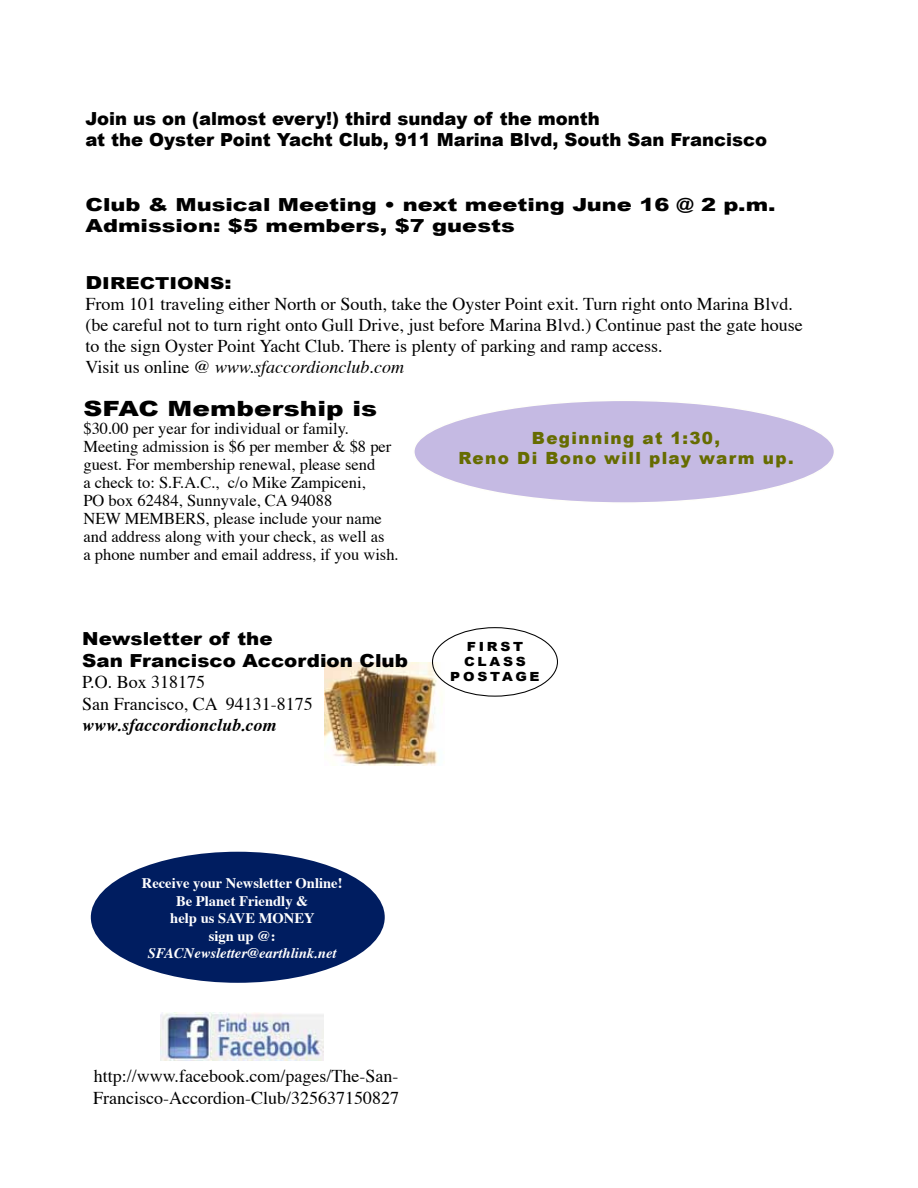
<style>
.page{position:relative;width:918px;height:1188px;background:#fff}
.page>*{position:absolute;margin:0;border:0;box-sizing:border-box;transform-origin:0 0}
.t1{font:900 21px "Arial";letter-spacing:.005em;color:#000;scale:1.25 1}
.t2{font:18px/21px "Times";color:#000}
.t3{font:900 18px/21px "Arial";color:#000}
.t4{font:900 18px/21.6px "Arial";color:#000;scale:1.25 1}
.t5{font:900 18px/21.6px "Arial";color:#000;scale:1.1 1}
.t6{font:italic 700 18px "Times";color:#000}
.t7{font:900 16.8px/20.1px "Arial";letter-spacing:.08em;color:#666c00;text-align:center}
.t8{font:16.5px/18px "Times";color:#000}
.t9{font:900 16.5px "Arial";color:#000;scale:1.2 1}
.t10{font:700 14.55px/17.5px "Times";color:#fff;text-align:center}
.t11{font:italic 700 14.55px "Times";color:#fff}
.t12{font:900 12.6px/15.1px "Arial";letter-spacing:.2em;color:#000;text-align:center;scale:1.1 1}
.s1{font-size:18px}
.s2{font-style:italic}
</style>
<div class="page">
<div style="left:414px;top:400px;width:420px;height:103px;background:#c5bae3;border-radius:50%"></div>
<img style="left:324px;top:663px;width:121px;height:103px">
<div style="left:91px;top:852px;width:294px;height:131px;background:#001d60;border-radius:50%"></div>
<img style="left:161px;top:1012px;width:163px;height:48px">
<p class="t3" style="left:86px;top:109px;width:683px">Join us on (almost every!) third sunday of the month<br>at the Oyster Point Yacht Club, 911 Marina Blvd, South San Francisco</p>
<p class="t4" style="left:86px;top:194px;width:554px">Club &amp; Musical Meeting • next meeting June 16 @ 2 p.m.<br>Admission: $5 members, $7 guests</p>
<p class="t9" style="left:86px;top:274px;width:123px"><span class="s1">D</span>IRECTIONS<span class="s1">:</span></p>
<p class="t2" style="left:86px;top:292px;width:719px">From 101 traveling either North or South, take the Oyster Point exit. Turn right onto Marina Blvd. (be careful not to turn right onto Gull Drive, just before Marina Blvd.) Continue past the gate house to the sign Oyster Point Yacht Club. There is plenty of parking and ramp access.<br>Visit us online @ <span class="s2">www.sfaccordionclub.com</span></p>
<p class="t1" style="left:83px;top:397px;width:237px">SFAC Membership is</p>
<p class="t8" style="left:83px;top:418px;width:317px">$30.00 per year for individual or family.<br>Meeting admission is $6 per member &amp; $8 per guest. For membership renewal, please send<br>a check to: S.F.A.C., c/o Mike Zampiceni,<br>PO box 62484, Sunnyvale, CA 94088<br>NEW MEMBERS, please include your name and address along with your check, as well as<br>a phone number and email address, if you wish.</p>
<p class="t5" style="left:82px;top:628px;width:298px">Newsletter of the<br>San Francisco Accordion Club</p>
<p class="t2" style="left:82px;top:670px;width:232px;line-height:21.6px">P.O. Box 318175<br>San Francisco, CA 94131-8175</p>
<p class="t6" style="left:82px;top:708px;width:196px">www.sfaccordionclub.com</p>
<p class="t7" style="left:458px;top:428px;width:337px">Beginning at 1:30,<br>Reno Di Bono will play warm up.</p>
<p class="t12" style="left:450px;top:639px;width:83px">FIRST<br>CLASS<br>POSTAGE</p>
<p class="t10" style="left:142px;top:873px;width:202px">Receive your Newsletter Online!<br>Be Planet Friendly &amp;<br>help us SAVE MONEY<br>sign up @:</p>
<p class="t11" style="left:148px;top:940px;width:190px">SFACNewsletter@earthlink.net</p>
<p class="t2" style="left:93px;top:1064px;width:307px;line-height:21.6px">http://www.facebook.com/pages/The-San-<br>Francisco-Accordion-Club/325637150827</p>
</div>
